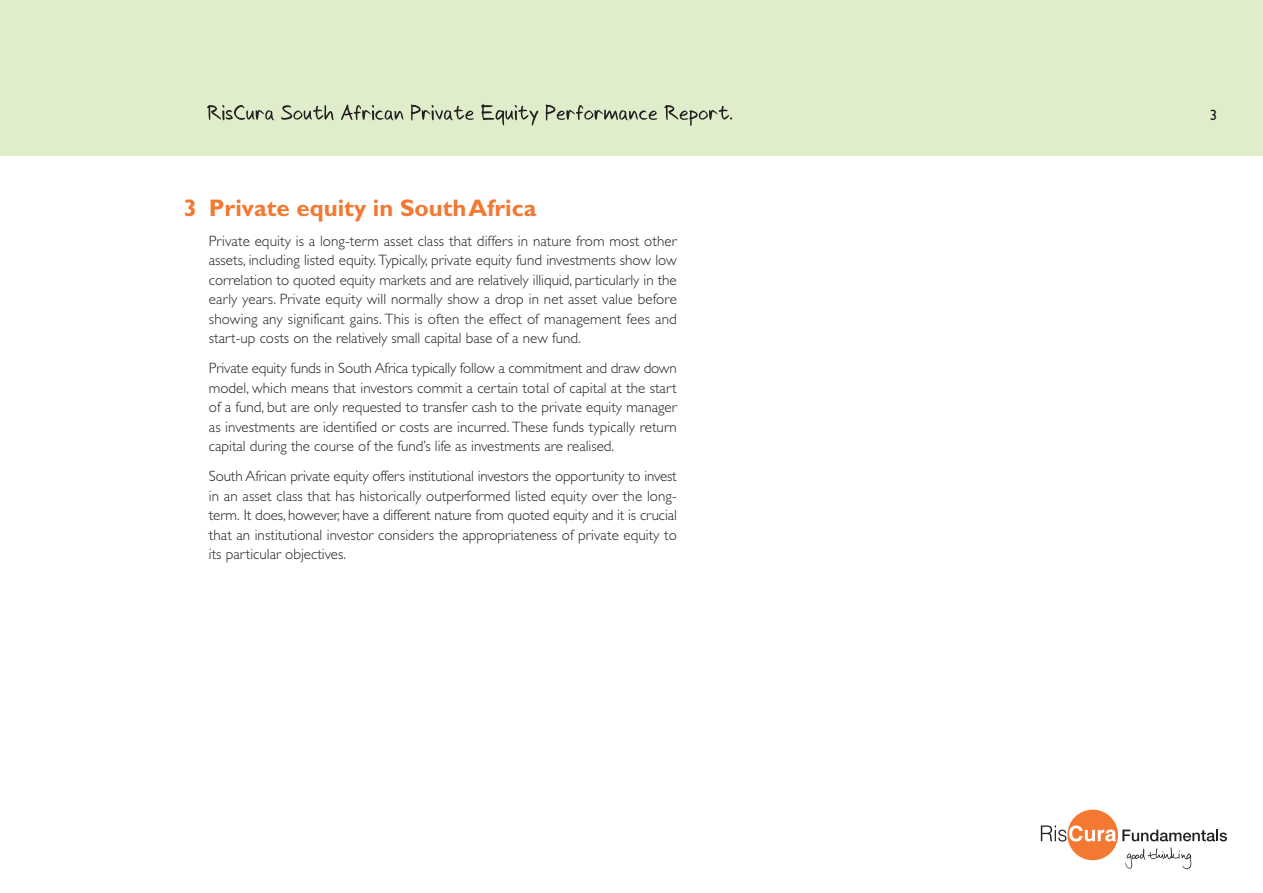
<style>
.page{position:relative;width:1263px;height:893px;background:#fff}
.page>*{position:absolute;margin:0;border:0;box-sizing:border-box;transform-origin:0 0}
.t1{font:700 24px "Gill Sans";color:#f37932}
.t2{font:300 15px/19.5px "Gill Sans";color:#231f20;text-align:justify}
.t3{font:15px "Gill Sans";color:#231f20}
</style>
<div class="page">
<div style="left:0;top:0;width:1263px;height:156px;background:#e0edcb"></div>
<svg style="left:207px;top:105px;width:67px;height:15px"></svg>
<svg style="left:281px;top:105px;width:53px;height:15px"></svg>
<svg style="left:341px;top:105px;width:62px;height:15px"></svg>
<svg style="left:411px;top:104px;width:63px;height:17px"></svg>
<svg style="left:481px;top:104px;width:57px;height:22px"></svg>
<svg style="left:546px;top:104px;width:111px;height:17px"></svg>
<svg style="left:664px;top:105px;width:68px;height:21px"></svg>
<div style="left:1067px;top:810px;width:51px;height:50px;background:#f37932;border-radius:50%"></div>
<svg style="left:1041px;top:825px;width:75px;height:17px"></svg>
<svg style="left:1122px;top:830px;width:105px;height:11px"></svg>
<svg style="left:1125px;top:847px;width:66px;height:22px"></svg>
<h1 class="t1" style="left:184px;top:199px;width:354px">3 Private equity in South Africa</h1>
<p class="t2" style="left:209px;top:233px;width:469px">Private equity is a long-term asset class that differs in nature from most other assets, including listed equity. Typically, private equity fund investments show low correlation to quoted equity markets and are relatively illiquid, particularly in the early years. Private equity will normally show a drop in net asset value before showing any significant gains. This is often the effect of management fees and start-up costs on the relatively small capital base of a new fund.</p>
<p class="t2" style="left:209px;top:360px;width:469px">Private equity funds in South Africa typically follow a commitment and draw down model, which means that investors commit a certain total of capital at the start of a fund, but are only requested to transfer cash to the private equity manager as investments are identified or costs are incurred. These funds typically return capital during the course of the fund’s life as investments are realised.</p>
<p class="t2" style="left:209px;top:468px;width:469px">South African private equity offers institutional investors the opportunity to invest in an asset class that has historically outperformed listed equity over the long&shy;term. It does, however, have a different nature from quoted equity and it is crucial that an institutional investor considers the appropriateness of private equity to its particular objectives.</p>
<p class="t3" style="left:1210px;top:109px;width:9px">3</p>
</div>
